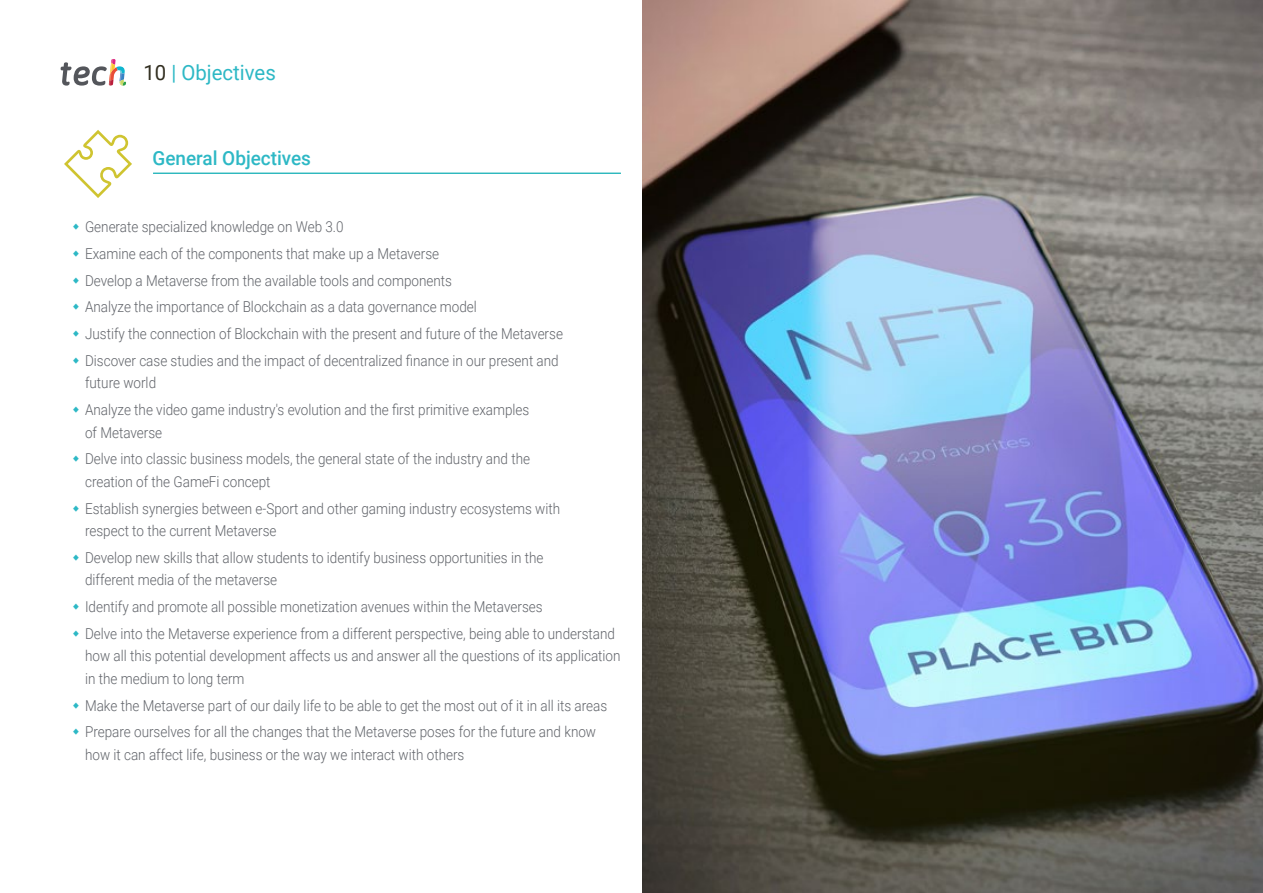
<style>
.page{position:relative;width:1263px;height:893px;background:#fff}
.page>*{position:absolute;margin:0;border:0;box-sizing:border-box;transform-origin:0 0}
.t1{font:21px "Roboto";color:#2db8c5}
.t2{font:500 19.5px "Roboto";color:#2db8c5}
.t3{font:300 15px/26.7px "Roboto";color:#61646a;scale:.9 1}
.s1{color:#312e20}
</style>
<div class="page">
<hr style="left:153px;top:173px;width:468px;height:1px;background:#2db8c5">
<svg style="left:64px;top:130px;width:68px;height:68px"></svg>
<svg style="left:61px;top:59px;width:65px;height:27px"></svg>
<img style="left:642px;top:0;width:621px;height:893px">
<h1 class="t1" style="left:144px;top:57px;width:134px"><span class="s1">10</span> | Objectives</h1>
<h2 class="t2" style="left:152px;top:144px;width:160px">General Objectives</h2>
<p class="t3" style="left:85px;top:213px;width:533px">Generate specialized knowledge on Web 3.0<br>Examine each of the components that make up a Metaverse<br>Develop a Metaverse from the available tools and components<br>Analyze the importance of Blockchain as a data governance model<br>Justify the connection of Blockchain with the present and future of the Metaverse Discover case studies and the impact of decentralized finance in our present and</p>
<p class="t3" style="left:85px;top:369px;width:495px">future world<br>Analyze the video game industry's evolution and the first primitive examples</p>
<p class="t3" style="left:85px;top:418px;width:496px">of Metaverse<br>Delve into classic business models, the general state of the industry and the</p>
<p class="t3" style="left:85px;top:468px;width:529px">creation of the GameFi concept<br>Establish synergies between e-Sport and other gaming industry ecosystems with</p>
<p class="t3" style="left:85px;top:517px;width:511px">respect to the current Metaverse<br>Develop new skills that allow students to identify business opportunities in the</p>
<p class="t3" style="left:85px;top:566px;width:590px">different media of the metaverse<br>Identify and promote all possible monetization avenues within the Metaverses<br>Delve into the Metaverse experience from a different perspective, being able to understand</p>
<p class="t3" style="left:85px;top:644px;width:596px;line-height:22.5px">how all this potential development affects us and answer all the questions of its application in the medium to long term</p>
<p class="t3" style="left:85px;top:691px;width:582px">Make the Metaverse part of our daily life to be able to get the most out of it in all its areas<br>Prepare ourselves for all the changes that the Metaverse poses for the future and know</p>
<p class="t3" style="left:85px;top:741px;width:423px">how it can affect life, business or the way we interact with others</p>
</div>
